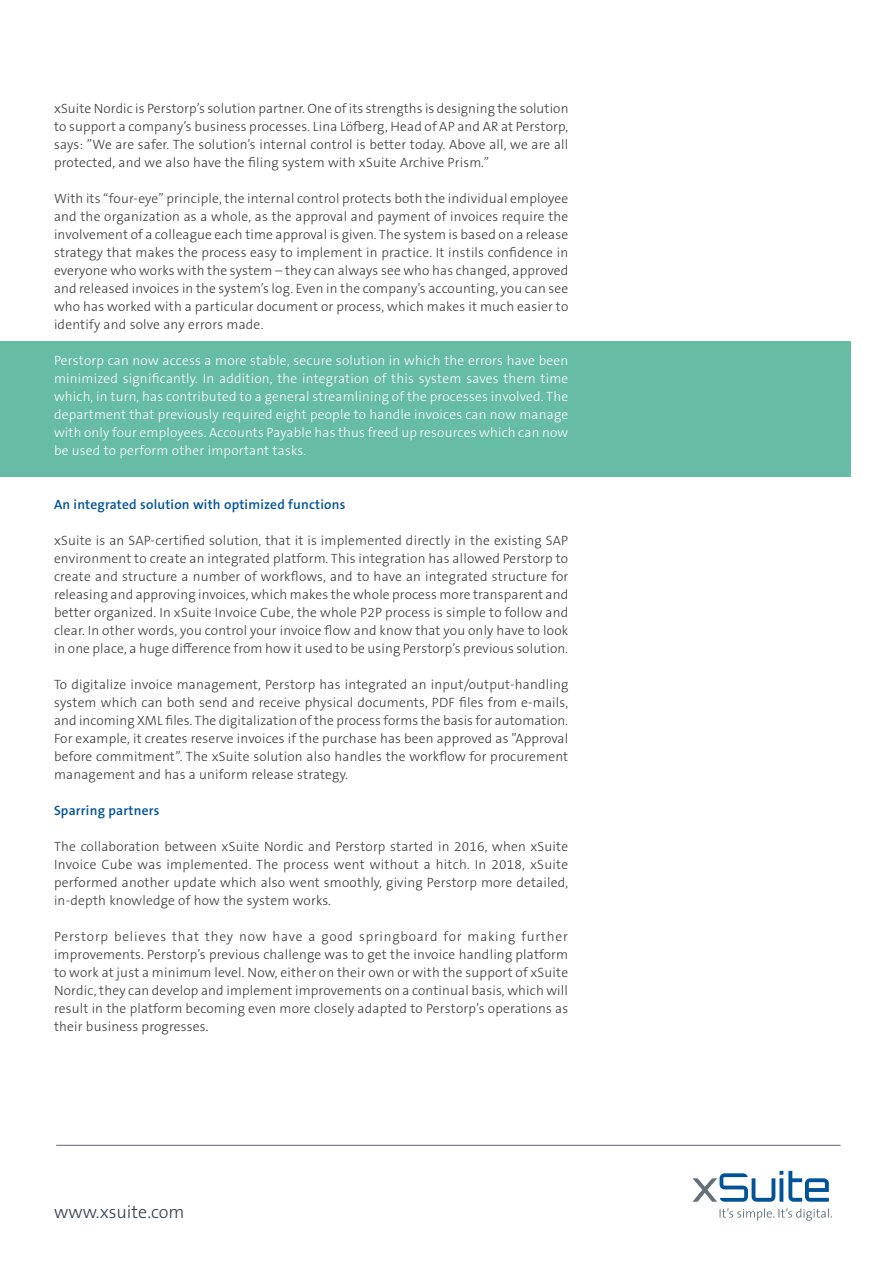
<style>
.page{position:relative;width:893px;height:1263px;background:#fff}
.page>*{position:absolute;margin:0;border:0;box-sizing:border-box;transform-origin:0 0}
.t1{font:300 18px "The Sans B W3";color:#2e3d50}
.t2{font:300 13.5px/18px "The Sans B W3";letter-spacing:.015em;color:#383839;text-align:justify}
.t3{font:300 13.5px/18px "The Sans B W3";letter-spacing:.015em;color:#fff;text-align:justify}
.t4{font:600 13.5px "The Sans B W6";letter-spacing:.015em;color:#015399}
</style>
<div class="page">
<div style="left:0;top:341px;width:850px;height:135px;background:#66bca5"></div>
<svg style="left:692px;top:1171px;width:137px;height:31px"></svg>
<svg style="left:720px;top:1208px;width:112px;height:13px"></svg>
<hr style="left:56px;top:1145px;width:784px;height:1px;background:#343d49">
<p class="t2" style="left:54px;top:100px;width:516px">xSuite Nordic is Perstorp’s solution partner. One of its strengths is designing the solution to support a company’s business processes. Lina Löfberg, Head of AP and AR at Perstorp, says: ”We are safer. The solution’s internal control is better today. Above all, we are all protected, and we also have the filing system with xSuite Archive Prism.”</p>
<p class="t2" style="left:54px;top:190px;width:516px">With its “four-eye” principle, the internal control protects both the individual employee and the organization as a whole, as the approval and payment of invoices require the involvement of a colleague each time approval is given. The system is based on a release strategy that makes the process easy to implement in practice. It instils confidence in everyone who works with the system – they can always see who has changed, approved and released invoices in the system’s log. Even in the company’s accounting, you can see who has worked with a particular document or process, which makes it much easier to identify and solve any errors made.</p>
<p class="t3" style="left:54px;top:352px;width:516px">Perstorp can now access a more stable, secure solution in which the errors have been minimized significantly. In addition, the integration of this system saves them time which, in turn, has contributed to a general streamlining of the processes involved. The department that previously required eight people to handle invoices can now manage with only four employees. Accounts Payable has thus freed up resources which can now be used to perform other important tasks.</p>
<p class="t4" style="left:54px;top:496px;width:293px">An integrated solution with optimized functions</p>
<p class="t2" style="left:54px;top:532px;width:516px">xSuite is an SAP-certified solution, that it is implemented directly in the existing SAP environment to create an integrated platform. This integration has allowed Perstorp to create and structure a number of workflows, and to have an integrated structure for releasing and approving invoices, which makes the whole process more transparent and better organized. In xSuite Invoice Cube, the whole P2P process is simple to follow and clear. In other words, you control your invoice flow and know that you only have to look in one place, a huge difference from how it used to be using Perstorp’s previous solution.</p>
<p class="t2" style="left:54px;top:676px;width:516px">To digitalize invoice management, Perstorp has integrated an input/output-handling system which can both send and receive physical documents, PDF files from e-mails, and incoming XML files. The digitalization of the process forms the basis for automation.<br>For example, it creates reserve invoices if the purchase has been approved as ”Approval before commitment”. The xSuite solution also handles the workflow for procurement management and has a uniform release strategy.</p>
<p class="t4" style="left:54px;top:802px;width:107px">Sparring partners</p>
<p class="t2" style="left:54px;top:838px;width:516px">The collaboration between xSuite Nordic and Perstorp started in 2016, when xSuite Invoice Cube was implemented. The process went without a hitch. In 2018, xSuite performed another update which also went smoothly, giving Perstorp more detailed, in-depth knowledge of how the system works.</p>
<p class="t2" style="left:54px;top:928px;width:516px">Perstorp believes that they now have a good springboard for making further improvements. Perstorp’s previous challenge was to get the invoice handling platform to work at just a minimum level. Now, either on their own or with the support of xSuite Nordic, they can develop and implement improvements on a continual basis, which will result in the platform becoming even more closely adapted to Perstorp’s operations as their business progresses.</p>
<p class="t1" style="left:54px;top:1200px;width:132px">www.xsuite.com</p>
</div>
